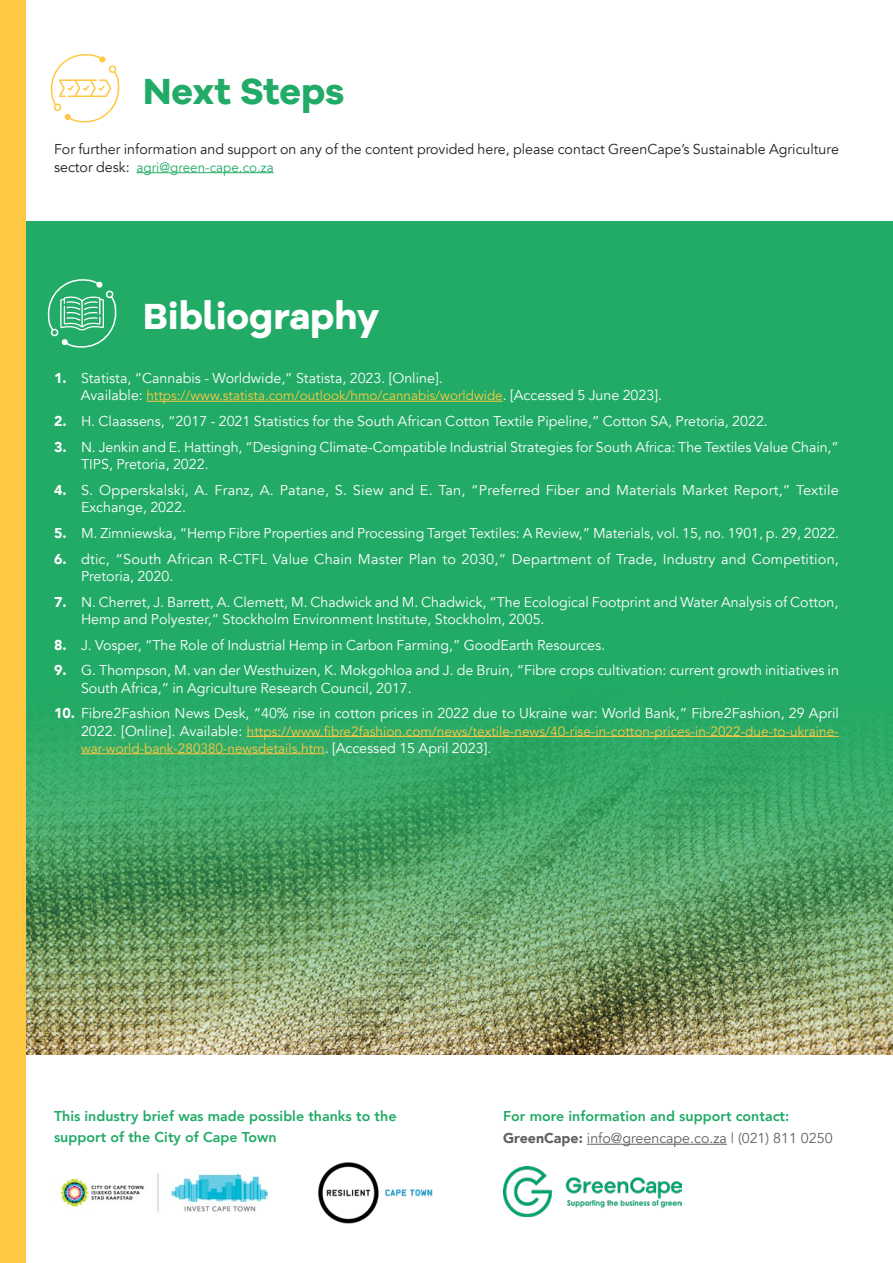
<style>
.page{position:relative;width:893px;height:1263px;background:#fff}
.page>*{position:absolute;margin:0;border:0;box-sizing:border-box;transform-origin:0 0}
.t1{font:700 37.5px "Galano Grotesque Alt";color:#fff}
.t2{font:700 37.5px "Galano Grotesque Alt";color:#21ab66}
.t3{font:14.25px/17.2px "Avenir";color:#fff}
.Body_Copy{font:14.25px "Avenir";color:#231f20}
.t4{font:800 14.25px/21px "Avenir";color:#21ab66}
.t5{font:14.25px "Avenir";color:#616160}
.Body_Copy-2{font:13.5px/17.2px "Avenir";color:#fec842}
.Body_Copy-3{font:13.5px "Avenir";color:#21ab66}
.s1{font-size:14.25px;color:#231f20}
.s2{font-weight:900}
.s3{font-size:14.25px;color:#fff}
</style>
<div class="page">
<div style="left:26px;top:221px;width:867px;height:807px;background:#21ab66"></div>
<img style="left:318px;top:1162px;width:115px;height:62px">
<img style="left:60px;top:1173px;width:208px;height:40px">
<img style="left:503px;top:1167px;width:179px;height:49px">
<hr style="left:587px;top:1144px;width:140px;height:1px;background:#616160">
<hr style="left:136px;top:172px;width:138px;height:1px;background:#21ab66">
<svg style="left:50px;top:54px;width:70px;height:69px"></svg>
<div style="left:109px;top:65px;width:7px;height:8px;border:2px solid #fec842;border-radius:50%"></div>
<svg style="left:47px;top:279px;width:70px;height:69px"></svg>
<img style="left:26px;top:722px;width:867px;height:332px">
<div style="left:0;top:0;width:26px;height:1263px;background:#fec842"></div>
<hr style="left:146px;top:401px;width:357px;height:1px;background:#fec842">
<hr style="left:247px;top:736px;width:592px;height:1px;background:#fec842">
<hr style="left:81px;top:753px;width:244px;height:1px;background:#fec842">
<p class="t2" style="left:143px;top:67px;width:203px">Next Steps</p>
<p class="Body_Copy" style="left:54px;top:141px;width:786px">For further information and support on any of the content provided here, please contact GreenCape’s Sustainable Agriculture</p>
<p class="Body_Copy-3" style="left:54px;top:159px;width:221px"><span class="s1">sector desk:</span> agri@green-cape.co.za</p>
<p class="t1" style="left:143px;top:292px;width:238px">Bibliography</p>
<p class="t3" style="left:54px;top:369px;width:390px"><span class="s2">1.</span> Statista, “Cannabis - Worldwide,” Statista, 2023. [Online].</p>
<p class="Body_Copy-2" style="left:81px;top:387px;width:583px"><span class="s3">Available:</span> https://www.statista.com/outlook/hmo/cannabis/worldwide<span class="s3">. [Accessed 5 June 2023].</span></p>
<p class="t3" style="left:54px;top:413px;width:715px"><span class="s2">2.</span> H. Claassens, “2017 - 2021 Statistics for the South African Cotton Textile Pipeline,” Cotton SA, Pretoria, 2022.</p>
<p class="t3" style="left:81px;top:438px;width:759px;text-indent:-27px"><span class="s2">3.</span> N. Jenkin and E. Hattingh, “Designing Climate-Compatible Industrial Strategies for South Africa: The Textiles Value Chain,”<br>TIPS, Pretoria, 2022.</p>
<p class="t3" style="left:81px;top:481px;width:759px;text-indent:-27px"><span class="s2">4.</span> S. Opperskalski, A. Franz, A. Patane, S. Siew and E. Tan, “Preferred Fiber and Materials Market Report,” Textile<br>Exchange, 2022.</p>
<p class="t3" style="left:54px;top:524px;width:787px"><span class="s2">5.</span> M. Zimniewska, “Hemp Fibre Properties and Processing Target Textiles: A Review,” Materials, vol. 15, no. 1901, p. 29, 2022.</p>
<p class="t3" style="left:81px;top:550px;width:759px;text-indent:-27px"><span class="s2">6.</span> dtic, “South African R-CTFL Value Chain Master Plan to 2030,” Department of Trade, Industry and Competition,<br>Pretoria, 2020.</p>
<p class="t3" style="left:81px;top:593px;width:759px;text-indent:-27px"><span class="s2">7.</span> N. Cherret, J. Barrett, A. Clemett, M. Chadwick and M. Chadwick, “The Ecological Footprint and Water Analysis of Cotton,<br>Hemp and Polyester,” Stockholm Environment Institute, Stockholm, 2005.</p>
<p class="t3" style="left:54px;top:636px;width:553px"><span class="s2">8.</span> J. Vosper, “The Role of Industrial Hemp in Carbon Farming,” GoodEarth Resources.</p>
<p class="t3" style="left:81px;top:662px;width:759px;text-indent:-27px"><span class="s2">9.</span> G. Thompson, M. van der Westhuizen, K. Mokgohloa and J. de Bruin, “Fibre crops cultivation: current growth initiatives in<br>South Africa,” in Agriculture Research Council, 2017.</p>
<p class="t3" style="left:54px;top:705px;width:786px"><span class="s2">10.</span> Fibre2Fashion News Desk, “40% rise in cotton prices in 2022 due to Ukraine war: World Bank,” Fibre2Fashion, 29 April</p>
<p class="Body_Copy-2" style="left:81px;top:722px;width:759px"><span class="s3">2022. [Online]. Available:</span> https://www.fibre2fashion.com/news/textile-news/40-rise-in-cotton-prices-in-2022-due-to-ukraine&shy;war-world-bank-280380-newsdetails.htm<span class="s3">. [Accessed 15 April 2023].</span></p>
<p class="t4" style="left:54px;top:1106px;width:344px">This industry brief was made possible thanks to the support of the City of Cape Town</p>
<p class="t4" style="left:503px;top:1106px;width:288px">For more information and support contact:</p>
<p class="t5" style="left:503px;top:1130px;width:331px"><span class="s2">GreenCape:</span> info@greencape.co.za | (021) 811 0250</p>
</div>
